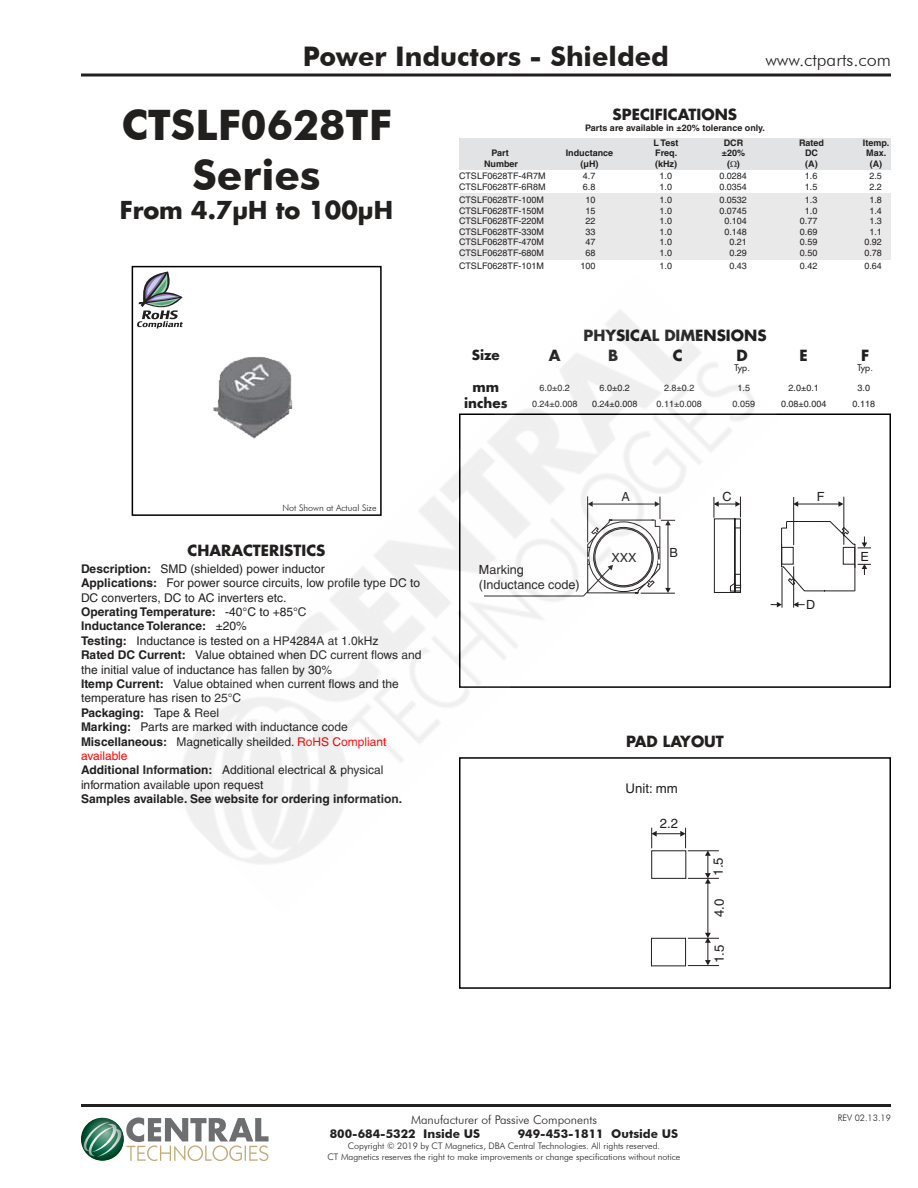
<style>
.page{position:relative;width:918px;height:1188px;background:#fff}
.page>*{position:absolute;margin:0;border:0;box-sizing:border-box;transform-origin:0 0}
.t1{font:700 42px/50.4px "Futura BT";color:#221f1f;text-align:center}
.t2{font:700 27px "Futura BT";color:#221f1f}
.t3{font:700 24px "Futura";color:#221f1f}
.t4{font:300 18px "Futura BT";color:#221f1f}
.t5{font:700 15px "Futura";color:#221f1f}
.t6{font:700 13.5px/16.2px "Futura";color:#221f1f;text-align:center}
.t7{font:13.2px "Helvetica";color:#221e1f}
.t8{font:12.6px/14.5px "Helvetica";color:#221e1f}
.t9{font:12px/14.4px "Helvetica";color:#221f1f}
.t10{font:700 12px "Helvetica";color:#221f1f}
.t11{font:700 12px "Futura BT";color:#221f1f}
.t12{font:300 12px "Futura BT";color:#221f1f}
.t13{font:9px "Helvetica";color:#221f1f}
.t14{font:300 9px/10.8px "Futura BT";color:#221f1f;text-align:center}
.t15{font:700 9px/15px "Helvetica";color:#221f1f}
.t16{font:9px "Futura";letter-spacing:-.04em;color:#221f1f}
.s1{font-weight:700}
.s2{color:#f00}
</style>
<div class="page">
<hr style="left:81px;top:1104px;width:810px;height:3px;background:#221f1f">
<hr style="left:81px;top:73px;width:810px;height:3px;background:#221f1f">
<img style="left:81px;top:1133px;width:1px;height:13px">
<svg style="left:82px;top:1117px;width:186px;height:44px"></svg>
<div style="left:459px;top:139px;width:432px;height:31px;background:#e2e3e4"></div>
<div style="left:132px;top:266px;width:250px;height:250px;border:2px solid #000"></div>
<svg style="left:137px;top:272px;width:32px;height:55px"></svg>
<hr style="left:782px;top:568px;width:1px;height:40px;background:#221e1f">
<hr style="left:793px;top:566px;width:1px;height:42px;background:#221e1f">
<svg style="left:780px;top:496px;width:91px;height:111px"></svg>
<svg style="left:651px;top:937px;width:35px;height:29px"></svg>
<hr style="left:688px;top:938px;width:31px;height:1px;background:#221e1f">
<hr style="left:688px;top:965px;width:31px;height:1px;background:#221e1f">
<hr style="left:708px;top:883px;width:1px;height:50px;background:#221e1f">
<svg style="left:705px;top:933px;width:6px;height:32px"></svg>
<div style="left:459px;top:757px;width:432px;height:232px;border:2px solid #000"></div>
<div style="left:460px;top:193px;width:430px;height:66px;background:#e9e9e9"></div>
<img style="left:138px;top:273px;width:642px;height:642px">
<h2 class="t2" style="left:303px;top:40px;width:368px">Power Inductors - Shielded</h2>
<h3 class="t4" style="left:765px;top:52px;width:127px">www.ctparts.com</h3>
<h1 class="t1" style="left:121px;top:100px;width:272px">CTSLF0628TF<br>Series</h1>
<h3 class="t3" style="left:120px;top:199px;width:275px">From 4.7µH to 100µH</h3>
<p class="t5" style="left:613px;top:108px;width:126px">SPECIFICATIONS</p>
<p class="t15" style="left:653px;top:121px;width:113px;text-indent:-68px">Parts are available in ±20% tolerance only.<br>L Test</p>
<p class="t15" style="left:724px;top:136px;width:21px">DCR</p>
<p class="t15" style="left:799px;top:136px;width:27px">Rated</p>
<p class="t15" style="left:863px;top:136px;width:28px">Itemp.</p>
<p class="t15" style="left:492px;top:146px;width:19px">Part</p>
<p class="t15" style="left:566px;top:146px;width:49px">Inductance</p>
<p class="t15" style="left:655px;top:146px;width:24px">Freq.</p>
<p class="t15" style="left:722px;top:146px;width:25px">±20%</p>
<p class="t15" style="left:805px;top:146px;width:14px">DC</p>
<p class="t15" style="left:866px;top:146px;width:22px">Max.</p>
<p class="t15" style="left:484px;top:157px;width:36px">Number</p>
<p class="t15" style="left:581px;top:157px;width:19px">(µH)</p>
<p class="t15" style="left:655px;top:157px;width:23px">(kHz)</p>
<p class="t15" style="left:727px;top:157px;width:14px">( )</p>
<p class="t15" style="left:805px;top:157px;width:14px">(A)</p>
<p class="t15" style="left:870px;top:157px;width:14px">(A)</p>
<p class="t13" style="left:459px;top:173px;width:88px">CTSLF0628TF-4R7M</p>
<p class="t13" style="left:583px;top:173px;width:14px">4.7</p>
<p class="t13" style="left:659px;top:173px;width:14px">1.0</p>
<p class="t13" style="left:719px;top:173px;width:29px">0.0284</p>
<p class="t13" style="left:805px;top:173px;width:14px">1.6</p>
<p class="t13" style="left:869px;top:173px;width:14px">2.5</p>
<p class="t13" style="left:459px;top:183px;width:88px">CTSLF0628TF-6R8M</p>
<p class="t13" style="left:583px;top:183px;width:14px">6.8</p>
<p class="t13" style="left:659px;top:183px;width:14px">1.0</p>
<p class="t13" style="left:719px;top:183px;width:29px">0.0354</p>
<p class="t13" style="left:805px;top:183px;width:14px">1.5</p>
<p class="t13" style="left:869px;top:183px;width:14px">2.2</p>
<p class="t13" style="left:459px;top:197px;width:87px">CTSLF0628TF-100M</p>
<p class="t13" style="left:585px;top:197px;width:12px">10</p>
<p class="t13" style="left:659px;top:197px;width:14px">1.0</p>
<p class="t13" style="left:719px;top:197px;width:29px">0.0532</p>
<p class="t13" style="left:805px;top:197px;width:14px">1.3</p>
<p class="t13" style="left:869px;top:197px;width:14px">1.8</p>
<p class="t13" style="left:459px;top:207px;width:87px">CTSLF0628TF-150M</p>
<p class="t13" style="left:585px;top:207px;width:12px">15</p>
<p class="t13" style="left:659px;top:207px;width:14px">1.0</p>
<p class="t13" style="left:719px;top:207px;width:29px">0.0745</p>
<p class="t13" style="left:805px;top:207px;width:14px">1.0</p>
<p class="t13" style="left:869px;top:207px;width:14px">1.4</p>
<p class="t13" style="left:459px;top:218px;width:87px">CTSLF0628TF-220M</p>
<p class="t13" style="left:585px;top:218px;width:12px">22</p>
<p class="t13" style="left:659px;top:218px;width:14px">1.0</p>
<p class="t13" style="left:724px;top:218px;width:24px">0.104</p>
<p class="t13" style="left:800px;top:218px;width:19px">0.77</p>
<p class="t13" style="left:869px;top:218px;width:14px">1.3</p>
<p class="t13" style="left:459px;top:228px;width:87px">CTSLF0628TF-330M</p>
<p class="t13" style="left:585px;top:228px;width:12px">33</p>
<p class="t13" style="left:659px;top:228px;width:14px">1.0</p>
<p class="t13" style="left:724px;top:228px;width:24px">0.148</p>
<p class="t13" style="left:800px;top:228px;width:19px">0.69</p>
<p class="t13" style="left:869px;top:228px;width:14px">1.1</p>
<p class="t13" style="left:459px;top:239px;width:87px">CTSLF0628TF-470M</p>
<p class="t13" style="left:585px;top:239px;width:12px">47</p>
<p class="t13" style="left:659px;top:239px;width:14px">1.0</p>
<p class="t13" style="left:729px;top:239px;width:19px">0.21</p>
<p class="t13" style="left:800px;top:239px;width:19px">0.59</p>
<p class="t13" style="left:864px;top:239px;width:19px">0.92</p>
<p class="t13" style="left:459px;top:249px;width:87px">CTSLF0628TF-680M</p>
<p class="t13" style="left:585px;top:249px;width:12px">68</p>
<p class="t13" style="left:659px;top:249px;width:14px">1.0</p>
<p class="t13" style="left:729px;top:249px;width:19px">0.29</p>
<p class="t13" style="left:800px;top:249px;width:19px">0.50</p>
<p class="t13" style="left:864px;top:249px;width:19px">0.78</p>
<p class="t13" style="left:459px;top:263px;width:87px">CTSLF0628TF-101M</p>
<p class="t13" style="left:580px;top:263px;width:17px">100</p>
<p class="t13" style="left:659px;top:263px;width:14px">1.0</p>
<p class="t13" style="left:729px;top:263px;width:19px">0.43</p>
<p class="t13" style="left:800px;top:263px;width:19px">0.42</p>
<p class="t13" style="left:864px;top:263px;width:19px">0.64</p>
<p class="t14" style="left:283px;top:503px;width:95px">Not Shown at Actual Size</p>
<p class="t5" style="left:187px;top:543px;width:140px">CHARACTERISTICS</p>
<p class="t9" style="left:81px;top:562px;width:342px"><span class="s1">Description:</span> SMD (shielded) power inductor<br><span class="s1">Applications:</span> For power source circuits, low profile type DC to DC converters, DC to AC inverters etc.<br><span class="s1">Operating Temperature:</span> -40°C to +85°C<br><span class="s1">Inductance Tolerance:</span> ±20%<br><span class="s1">Testing:</span> Inductance is tested on a HP4284A at 1.0kHz<br><span class="s1">Rated DC Current:</span> Value obtained when DC current flows and the initial value of inductance has fallen by 30%<br><span class="s1">Itemp Current:</span> Value obtained when current flows and the temperature has risen to 25°C<br><span class="s1">Packaging:</span> Tape &amp; Reel<br><span class="s1">Marking:</span> Parts are marked with inductance code <span class="s1">Miscellaneous:</span> Magnetically sheilded. <span class="s2">RoHS Compliant available<br></span><span class="s1">Additional Information:</span> Additional electrical &amp; physical information available upon request</p>
<p class="t10" style="left:81px;top:794px;width:323px">Samples available. See website for ordering information.</p>
<p class="t6" style="left:472px;top:348px;width:30px">Size</p>
<p class="t6" style="left:464px;top:380px;width:45px">mm inches</p>
<p class="t5" style="left:583px;top:329px;width:185px">PHYSICAL DIMENSIONS</p>
<p class="t5" style="left:549px;top:349px;width:13px">A</p>
<p class="t5" style="left:608px;top:349px;width:12px">B</p>
<p class="t5" style="left:673px;top:349px;width:11px">C</p>
<p class="t5" style="left:737px;top:349px;width:13px">D</p>
<p class="t5" style="left:800px;top:349px;width:10px">E</p>
<p class="t5" style="left:861px;top:349px;width:10px">F</p>
<p class="t16" style="left:735px;top:365px;width:17px">Typ.</p>
<p class="t16" style="left:858px;top:365px;width:17px">Typ.</p>
<p class="t13" style="left:540px;top:384px;width:32px">6.0±0.2</p>
<p class="t13" style="left:600px;top:384px;width:32px">6.0±0.2</p>
<p class="t13" style="left:664px;top:384px;width:32px">2.8±0.2</p>
<p class="t13" style="left:738px;top:384px;width:14px">1.5</p>
<p class="t13" style="left:789px;top:384px;width:32px">2.0±0.1</p>
<p class="t13" style="left:858px;top:384px;width:14px">3.0</p>
<p class="t13" style="left:532px;top:400px;width:47px">0.24±0.008</p>
<p class="t13" style="left:592px;top:400px;width:47px">0.24±0.008</p>
<p class="t13" style="left:657px;top:400px;width:47px">0.11±0.008</p>
<p class="t13" style="left:733px;top:400px;width:24px">0.059</p>
<p class="t13" style="left:781px;top:400px;width:47px">0.08±0.004</p>
<p class="t13" style="left:853px;top:400px;width:24px">0.118</p>
<p class="t8" style="left:622px;top:490px;width:10px">A</p>
<p class="t8" style="left:611px;top:552px;width:27px">XXX</p>
<p class="t8" style="left:670px;top:546px;width:10px">B</p>
<p class="t8" style="left:722px;top:491px;width:11px">C</p>
<p class="t8" style="left:817px;top:491px;width:9px">F</p>
<p class="t8" style="left:860px;top:551px;width:10px">E</p>
<p class="t8" style="left:479px;top:564px;width:102px">Marking (Inductance code)</p>
<p class="t5" style="left:626px;top:734px;width:99px">PAD LAYOUT</p>
<p class="t7" style="left:626px;top:780px;width:54px">Unit: mm</p>
<p class="t7" style="left:660px;top:816px;width:20px">2.2</p>
<p class="t7" style="left:711px;top:876px;width:20px;rotate:-90deg">1.5</p>
<p class="t7" style="left:711px;top:917px;width:20px;rotate:-90deg">4.0</p>
<p class="t7" style="left:711px;top:963px;width:20px;rotate:-90deg">1.5</p>
<p class="t8" style="left:806px;top:599px;width:11px">D</p>
<p class="t12" style="left:411px;top:1114px;width:187px">Manufacturer of Passive Components</p>
<p class="t11" style="left:330px;top:1127px;width:152px">800-684-5322 Inside US</p>
<p class="t11" style="left:518px;top:1127px;width:162px">949-453-1811 Outside US</p>
<p class="t14" style="left:328px;top:1141px;width:354px">Copyright © 2019 by CT Magnetics, DBA Central Technologies. All rights reserved.<br>CT Magnetics reserves the right to make improvements or change specifications without notice</p>
<p class="t14" style="left:838px;top:1113px;width:55px">REV 02.13.19</p>
</div>
